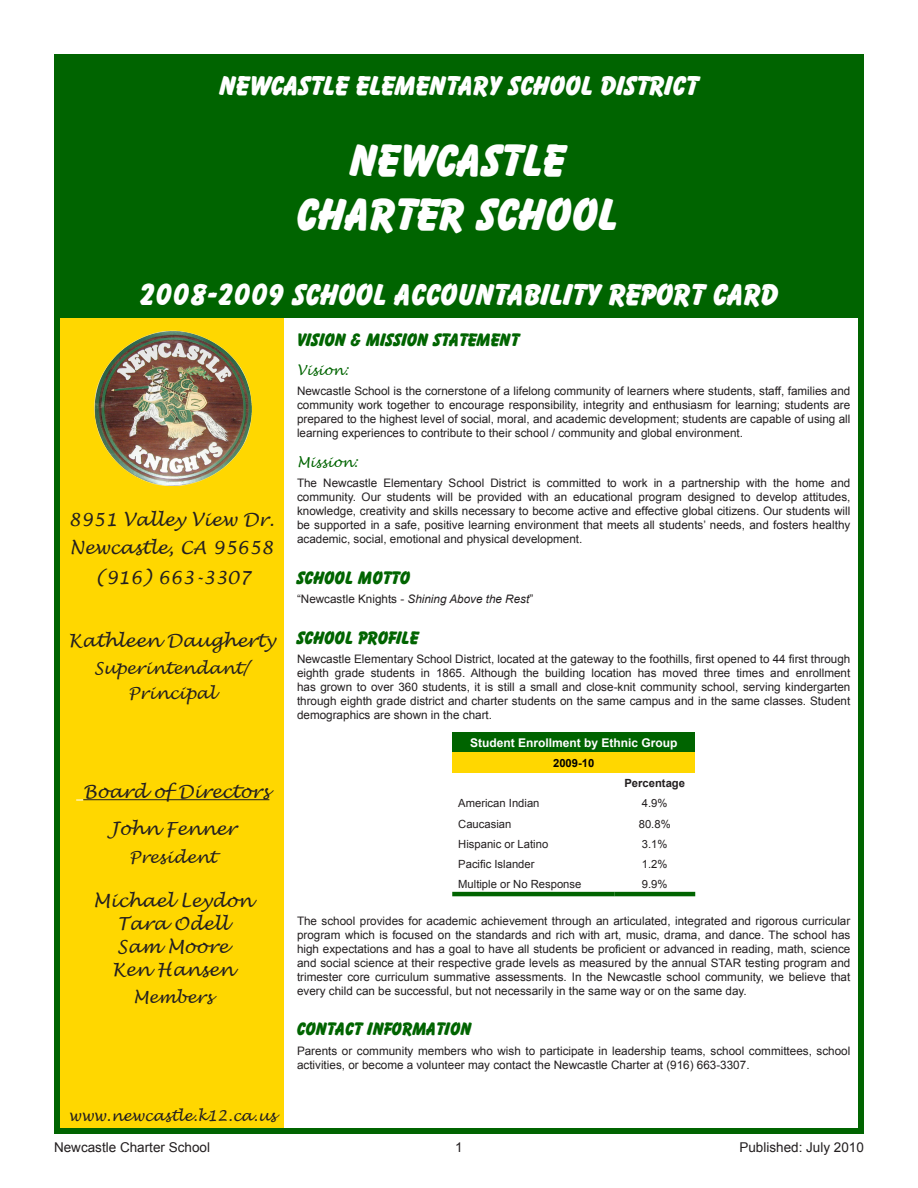
<style>
.page{position:relative;width:918px;height:1188px;background:#fff}
.page>*{position:absolute;margin:0;border:0;box-sizing:border-box;transform-origin:0 0}
.t1{font:45px/54px "Bazooka";color:#fff;text-align:center}
.t2{font:30px "Bazooka";color:#fff}
.t3{font:27px "Bazooka";color:#fff}
.t4{font:italic 18px/23.1px "Lucida Handwriting";color:#231f20;text-align:center}
.t5{font:18px "Bazooka";color:#006400}
.t6{font:italic 16.5px/25.2px "Lucida Handwriting";color:#231f20;text-align:center}
.t7{font:italic 15px "Lucida Handwriting";color:#231f20}
.t8{font:13.5px "Arial";color:#231f20}
.t9{font:italic 13.5px "Lucida Handwriting";color:#006400}
.t10{font:700 12px "Arial";color:#fff}
.t11{font:11.7px/14.1px "Arial";color:#231f20;text-align:justify}
.t12{font:11.25px "Arial";color:#231f20}
.t13{font:700 11.25px "Arial";color:#231f20}
.t14{font:700 11.25px "Arial";color:#000}
.s1{font-style:italic}
</style>
<div class="page">
<div style="left:54px;top:54px;width:810px;height:1080px;border:6px solid #006400"></div>
<div style="left:60px;top:318px;width:224px;height:810px;background:#ffd700"></div>
<div style="left:57px;top:59px;width:805px;height:259px;background:#006400"></div>
<hr style="left:83px;top:799px;width:186px;height:1px;background:#231f20">
<div style="left:452px;top:732px;width:243px;height:21px;background:#006400"></div>
<div style="left:452px;top:753px;width:243px;height:20px;background:#ffd700"></div>
<hr style="left:452px;top:892px;width:162px;height:4px;background:#006400">
<hr style="left:614px;top:892px;width:81px;height:4px;background:#006400">
<img style="left:94px;top:330px;width:158px;height:156px">
<h3 class="t3" style="left:220px;top:71px;width:481px">NEWCASTLE ELEMENTARY SCHOOL DISTRICT</h3>
<h1 class="t1" style="left:297px;top:134px;width:323px">NEWCASTLE<br>CHARTER SCHOOL</h1>
<h2 class="t2" style="left:139px;top:278px;width:641px">2008-2009 SCHOOL ACCOUNTABILITY REPORT CARD</h2>
<h3 class="t4" style="left:69px;top:506px;width:207px;line-height:28.3px;text-align:left">8951 Valley View Dr.<br>Newcastle, CA 95658</h3>
<h3 class="t4" style="left:94px;top:567px;width:159px">(916) 663-3307</h3>
<h3 class="t4" style="left:69px;top:630px;width:208px">Kathleen Daugherty</h3>
<h3 class="t6" style="left:94px;top:656px;width:157px">Superintendant/<br>Principal</h3>
<h3 class="t4" style="left:83px;top:774px;width:188px;line-height:36.6px">Board of Directors<br>John Fenner</h3>
<h3 class="t6" style="left:129px;top:845px;width:89px">President</h3>
<h3 class="t4" style="left:93px;top:890px;width:161px">Michael Leydon<br>Tara Odell<br>Sam Moore<br>Ken Hansen</h3>
<h3 class="t6" style="left:133px;top:985px;width:81px">Members</h3>
<p class="t7" style="left:68px;top:1107px;width:209px">www.newcastle.k12.ca.us</p>
<h3 class="t5" style="left:297px;top:330px;width:224px">VISION &amp; MISSION STATEMENT</h3>
<p class="t9" style="left:297px;top:363px;width:53px">Vision:</p>
<p class="t11" style="left:297px;top:384px;width:555px">Newcastle School is the cornerstone of a lifelong community of learners where students, staff, families and community work together to encourage responsibility, integrity and enthusiasm for learning; students are prepared to the highest level of social, moral, and academic development; students are capable of using all learning experiences to contribute to their school / community and global environment.</p>
<p class="t9" style="left:297px;top:455px;width:62px">Mission:</p>
<p class="t11" style="left:297px;top:476px;width:555px">The Newcastle Elementary School District is committed to work in a partnership with the home and community. Our students will be provided with an educational program designed to develop attitudes, knowledge, creativity and skills necessary to become active and effective global citizens. Our students will be supported in a safe, positive learning environment that meets all students’ needs, and fosters healthy academic, social, emotional and physical development.</p>
<h3 class="t5" style="left:297px;top:568px;width:115px">SCHOOL MOTTO</h3>
<p class="t11" style="left:297px;top:592px;width:238px">“Newcastle Knights - <span class="s1">Shining Above the Rest</span>”</p>
<h3 class="t5" style="left:297px;top:627px;width:123px">SCHOOL PROFILE</h3>
<p class="t11" style="left:297px;top:652px;width:555px">Newcastle Elementary School District, located at the gateway to the foothills, first opened to 44 first through eighth grade students in 1865. Although the building location has moved three times and enrollment has grown to over 360 students, it is still a small and close-knit community school, serving kindergarten through eighth grade district and charter students on the same campus and in the same classes. Student demographics are shown in the chart.</p>
<p class="t10" style="left:470px;top:735px;width:209px">Student Enrollment by Ethnic Group</p>
<p class="t14" style="left:553px;top:756px;width:43px">2009-10</p>
<p class="t13" style="left:624px;top:776px;width:62px">Percentage</p>
<p class="t12" style="left:458px;top:796px;width:83px">American Indian</p>
<p class="t12" style="left:642px;top:796px;width:27px">4.9%</p>
<p class="t12" style="left:458px;top:816px;width:55px">Caucasian</p>
<p class="t12" style="left:639px;top:816px;width:33px">80.8%</p>
<p class="t12" style="left:458px;top:836px;width:92px">Hispanic or Latino</p>
<p class="t12" style="left:642px;top:836px;width:27px">3.1%</p>
<p class="t12" style="left:458px;top:857px;width:78px">Pacific Islander</p>
<p class="t12" style="left:642px;top:857px;width:27px">1.2%</p>
<p class="t12" style="left:458px;top:877px;width:125px">Multiple or No Response</p>
<p class="t12" style="left:642px;top:877px;width:27px">9.9%</p>
<p class="t11" style="left:297px;top:914px;width:555px">The school provides for academic achievement through an articulated, integrated and rigorous curricular program which is focused on the standards and rich with art, music, drama, and dance. The school has high expectations and has a goal to have all students be proficient or advanced in reading, math, science and social science at their respective grade levels as measured by the annual STAR testing program and trimester core curriculum summative assessments. In the Newcastle school community, we believe that every child can be successful, but not necessarily in the same way or on the same day.</p>
<h3 class="t5" style="left:297px;top:1019px;width:176px">CONTACT INFORMATION</h3>
<p class="t11" style="left:297px;top:1044px;width:555px">Parents or community members who wish to participate in leadership teams, school committees, school activities, or become a volunteer may contact the Newcastle Charter at (916) 663-3307.</p>
<p class="t8" style="left:54px;top:1138px;width:158px">Newcastle Charter School</p>
<p class="t8" style="left:455px;top:1138px;width:9px">1</p>
<p class="t8" style="left:739px;top:1138px;width:126px">Published: July 2010</p>
</div>
